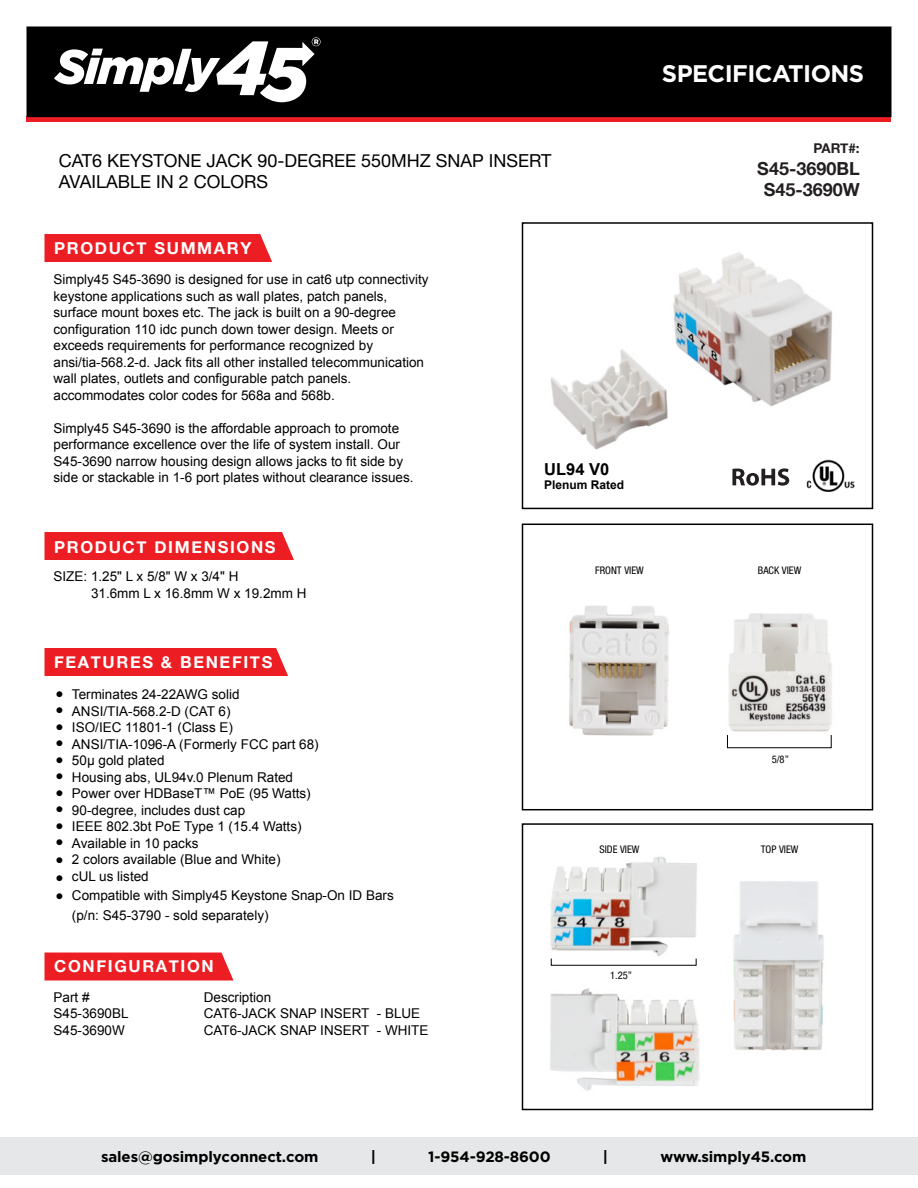
<style>
.page{position:relative;width:918px;height:1188px;background:#fff}
.page>*{position:absolute;margin:0;border:0;box-sizing:border-box;transform-origin:0 0}
.t1{font:700 24px "Gotham";letter-spacing:-.025em;color:#fff}
.t2{font:18px/21.6px "Helvetica Neue LT Std";color:#000}
.t3{font:700 18px/21.6px "Helvetica Neue";color:#231f20;text-align:center}
.t4{font:700 16.5px "Helvetica Neue";letter-spacing:.1em;color:#fff}
.t5{font:700 16.5px "Arial";color:#000}
.t6{font:700 15px "Gotham";letter-spacing:-.01em;color:#000}
.t7{font:13.5px/16.5px "Arial";color:#000}
.t8{font:700 13.5px "Helvetica Neue";color:#231f20}
.t9{font:700 12px "Arial";color:#000}
.t10{font:condensed 10.5px "Helvetica Neue LT Std";color:#000}
</style>
<div class="page">
<img style="left:521px;top:832px;width:176px;height:150px">
<img style="left:727px;top:574px;width:147px;height:196px">
<img style="left:521px;top:564px;width:148px;height:222px">
<img style="left:521px;top:222px;width:353px;height:268px">
<div style="left:44px;top:234px;width:228px;height:28px;background:#ed1d24"></div>
<div style="left:44px;top:532px;width:250px;height:28px;background:#ed1d24"></div>
<div style="left:522px;top:222px;width:351px;height:287px;border:2px solid #000"></div>
<div style="left:522px;top:823px;width:351px;height:287px;border:2px solid #000"></div>
<div style="left:44px;top:648px;width:244px;height:28px;background:#ed1d24"></div>
<svg style="left:44px;top:953px;width:189px;height:28px;background:#ed272e"></svg>
<div style="left:522px;top:524px;width:351px;height:286px;border:2px solid #000"></div>
<img style="left:527px;top:973px;width:173px;height:118px">
<img style="left:733px;top:881px;width:91px;height:170px">
<img style="left:803px;top:454px;width:55px;height:38px">
<svg style="left:732px;top:468px;width:57px;height:18px"></svg>
<div style="left:551px;top:958px;width:146px;height:8px;border:1px solid #000"></div>
<div style="left:0;top:1137px;width:918px;height:38px;background:#e6e7e8"></div>
<div style="left:27px;top:117px;width:864px;height:5px;background:#ed1d24"></div>
<div style="left:27px;top:27px;width:864px;height:90px;background:#000"></div>
<svg style="left:54px;top:37px;width:267px;height:65px"></svg>
<h2 class="t2" style="left:59px;top:149px;width:494px">CAT6 KEYSTONE JACK 90-DEGREE 550MHZ SNAP INSERT<br>AVAILABLE IN 2 COLORS</h2>
<p class="t4" style="left:54px;top:235px;width:199px">PRODUCT SUMMARY</p>
<p class="t7" style="left:53px;top:271px;width:377px">Simply45 S45-3690 is designed for use in cat6 utp connectivity keystone applications such as wall plates, patch panels, surface mount boxes etc. The jack is built on a 90-degree configuration 110 idc punch down tower design. Meets or exceeds requirements for performance recognized by ansi/tia-568.2-d. Jack fits all other installed telecommunication wall plates, outlets and configurable patch panels. accommodates color codes for 568a and 568b.</p>
<p class="t7" style="left:53px;top:420px;width:362px">Simply45 S45-3690 is the affordable approach to promote performance excellence over the life of system install. Our S45-3690 narrow housing design allows jacks to fit side by side or stackable in 1-6 port plates without clearance issues.</p>
<p class="t5" style="left:544px;top:458px;width:67px">UL94 V0</p>
<p class="t9" style="left:544px;top:477px;width:82px">Plenum Rated</p>
<h1 class="t1" style="left:662px;top:58px;width:204px">SPECIFICATIONS</h1>
<p class="t8" style="left:813px;top:138px;width:48px">PART#:</p>
<h2 class="t3" style="left:757px;top:158px;width:104px">S45-3690BL<br>S45-3690W</h2>
<p class="t4" style="left:54px;top:534px;width:223px">PRODUCT DIMENSIONS</p>
<p class="t7" style="left:91px;top:568px;width:217px;text-indent:-38px">SIZE: 1.25" L x 5/8" W x 3/4" H<br>31.6mm L x 16.8mm W x 19.2mm H</p>
<p class="t4" style="left:54px;top:649px;width:220px">FEATURES &amp; BENEFITS</p>
<p class="t7" style="left:55px;top:685px;width:10px;text-align:justify">● ● ● ● ● ● ● ● ● ●</p>
<p class="t7" style="left:55px;top:851px;width:10px;line-height:18px;text-align:justify">● ● ●</p>
<p class="t7" style="left:72px;top:686px;width:248px">Terminates 24-22AWG solid<br>ANSI/TIA-568.2-D (CAT 6)<br>ISO/IEC 11801-1 (Class E)<br>ANSI/TIA-1096-A (Formerly FCC part 68)<br>50μ gold plated<br>Housing abs, UL94v.0 Plenum Rated<br>Power over HDBaseT™ PoE (95 Watts)<br>90-degree, includes dust cap<br>IEEE 802.3bt PoE Type 1 (15.4 Watts)<br>Available in 10 packs<br>2 colors available (Blue and White)<br>cUL us listed</p>
<p class="t7" style="left:72px;top:886px;width:323px;line-height:19.5px">Compatible with Simply45 Keystone Snap-On ID Bars (p/n: S45-3790 - sold separately)</p>
<p class="t4" style="left:54px;top:953px;width:161px">CONFIGURATION</p>
<p class="t7" style="left:53px;top:989px;width:77px">Part #<br>S45-3690BL<br>S45-3690W</p>
<p class="t7" style="left:204px;top:989px;width:226px">Description<br>CAT6-JACK SNAP INSERT - BLUE<br>CAT6-JACK SNAP INSERT - WHITE</p>
<p class="t10" style="left:595px;top:564px;width:50px">FRONT VIEW</p>
<p class="t10" style="left:758px;top:564px;width:45px">BACK VIEW</p>
<p class="t10" style="left:772px;top:753px;width:19px">5/8”</p>
<p class="t10" style="left:599px;top:843px;width:42px">SIDE VIEW</p>
<p class="t10" style="left:761px;top:843px;width:39px">TOP VIEW</p>
<p class="t10" style="left:610px;top:969px;width:23px">1.25”</p>
<p class="t6" style="left:101px;top:1147px;width:219px">sales@gosimplyconnect.com</p>
<p class="t6" style="left:371px;top:1147px;width:7px">|</p>
<p class="t6" style="left:428px;top:1147px;width:124px">1-954-928-8600</p>
<p class="t6" style="left:603px;top:1147px;width:7px">|</p>
<p class="t6" style="left:660px;top:1147px;width:147px">www.simply45.com</p>
</div>
